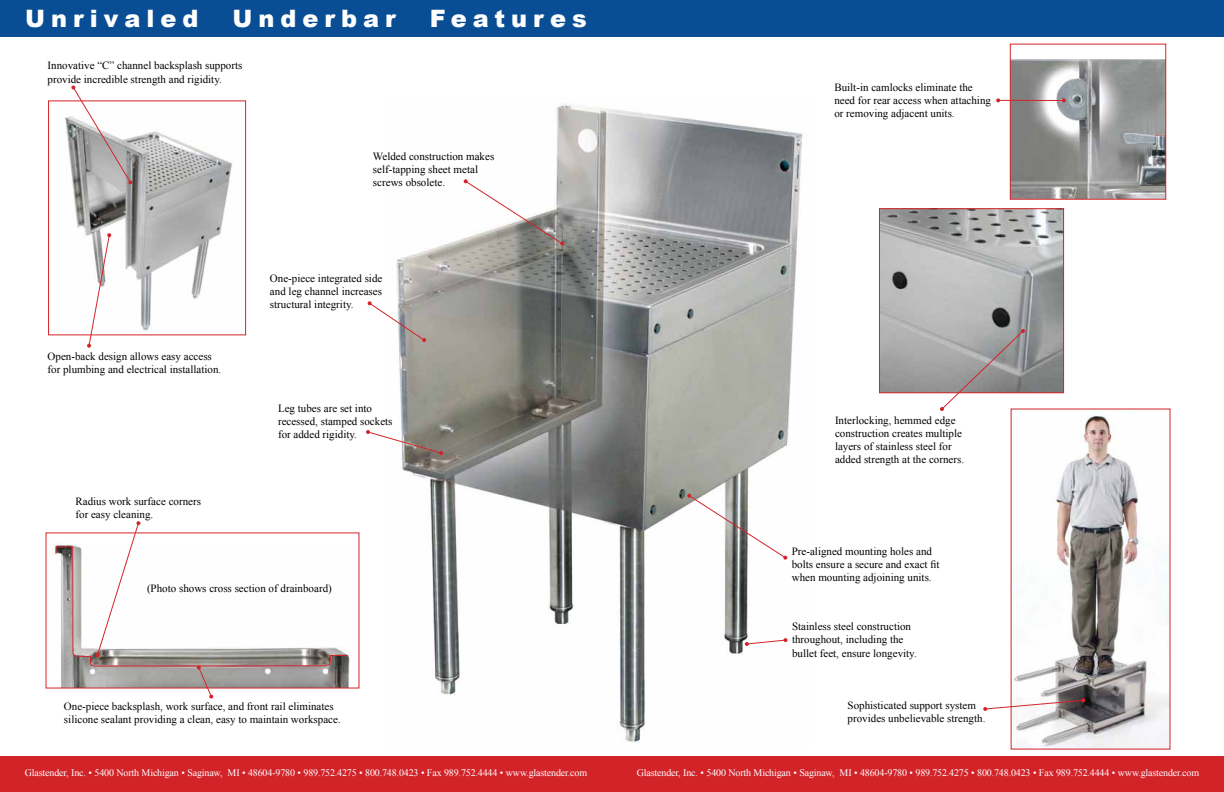
<style>
.page{position:relative;width:1224px;height:792px;background:#fff}
.page>*{position:absolute;margin:0;border:0;box-sizing:border-box;transform-origin:0 0}
.t1{font:900 24px "Arial";letter-spacing:.25em;color:#fff}
.t2{font:11px/13.2px "Times New Roman";color:#000}
.t3{font:10px "Times New Roman";letter-spacing:-.015em;color:#fff}
</style>
<div class="page">
<div style="left:0;top:756px;width:1224px;height:36px;background:#d22329"></div>
<div style="left:0;top:0;width:1224px;height:36px;background:#094e95"></div>
<img style="left:1013px;top:415px;width:155px;height:333px">
<img style="left:881px;top:210px;width:181px;height:181px">
<div style="left:879px;top:208px;width:185px;height:185px;border:1px solid #d32429"></div>
<img style="left:1012px;top:59px;width:152px;height:139px">
<img style="left:396px;top:104px;width:407px;height:639px">
<img style="left:65px;top:116px;width:168px;height:215px">
<div style="left:48px;top:100px;width:198px;height:235px;border:1px solid #d32429"></div>
<svg style="left:366px;top:430px;width:77px;height:25px"></svg>
<svg style="left:464px;top:179px;width:100px;height:67px"></svg>
<svg style="left:745px;top:638px;width:43px;height:8px"></svg>
<svg style="left:983px;top:698px;width:102px;height:13px"></svg>
<svg style="left:368px;top:301px;width:58px;height:41px"></svg>
<svg style="left:71px;top:85px;width:61px;height:99px"></svg>
<svg style="left:687px;top:494px;width:100px;height:66px"></svg>
<svg style="left:87px;top:233px;width:24px;height:115px"></svg>
<hr style="left:998px;top:100px;width:66px;height:1px;background:#d32429">
<svg style="left:996px;top:98px;width:4px;height:4px"></svg>
<svg style="left:1062px;top:99px;width:4px;height:4px"></svg>
<svg style="left:940px;top:329px;width:85px;height:82px"></svg>
<div style="left:1010px;top:44px;width:156px;height:156px;border:1px solid #d32429"></div>
<svg style="left:55px;top:521px;width:294px;height:178px"></svg>
<h1 class="t1" style="left:25px;top:1px;width:175px">Unrivaled</h1>
<h1 class="t1" style="left:232px;top:1px;width:165px">Underbar</h1>
<h1 class="t1" style="left:430px;top:1px;width:159px">Features</h1>
<p class="t2" style="left:48px;top:59px;width:196px">Innovative “C” channel backsplash supports provide incredible strength and rigidity.</p>
<p class="t2" style="left:373px;top:149px;width:123px">Welded construction makes self-tapping sheet metal screws obsolete.</p>
<p class="t2" style="left:48px;top:349px;width:175px">Open-back design allows easy access for plumbing and electrical installation.</p>
<p class="t2" style="left:76px;top:495px;width:127px">Radius work surface corners for easy cleaning.</p>
<p class="t2" style="left:270px;top:271px;width:114px;text-align:justify">One-piece integrated side and leg channel increases structural integrity.</p>
<p class="t2" style="left:278px;top:401px;width:116px">Leg tubes are set into recessed, stamped sockets for added rigidity.</p>
<p class="t2" style="left:147px;top:581px;width:186px">(Photo shows cross section of drainboard)</p>
<p class="t2" style="left:64px;top:699px;width:278px">One-piece backsplash, work surface, and front rail eliminates silicone sealant providing a clean, easy to maintain workspace.</p>
<p class="t2" style="left:834px;top:80px;width:158px">Built-in camlocks eliminate the need for rear access when attaching or removing adjacent units.</p>
<p class="t2" style="left:835px;top:413px;width:131px">Interlocking, hemmed edge construction creates multiple layers of stainless steel for added strength at the corners.</p>
<p class="t2" style="left:792px;top:544px;width:149px">Pre-aligned mounting holes and bolts ensure a secure and exact fit when mounting adjoining units.</p>
<p class="t2" style="left:792px;top:620px;width:126px">Stainless steel construction throughout, including the bullet feet, ensure longevity.</p>
<p class="t2" style="left:848px;top:699px;width:139px">Sophisticated support system provides unbelievable strength.</p>
<p class="t3" style="left:25px;top:766px;width:564px">Glastender, Inc. • 5400 North Michigan • Saginaw, MI • 48604-9780 • 989.752.4275 • 800.748.0423 • Fax 989.752.4444 • www.glastender.com</p>
<p class="t3" style="left:637px;top:766px;width:564px">Glastender, Inc. • 5400 North Michigan • Saginaw, MI • 48604-9780 • 989.752.4275 • 800.748.0423 • Fax 989.752.4444 • www.glastender.com</p>
</div>
